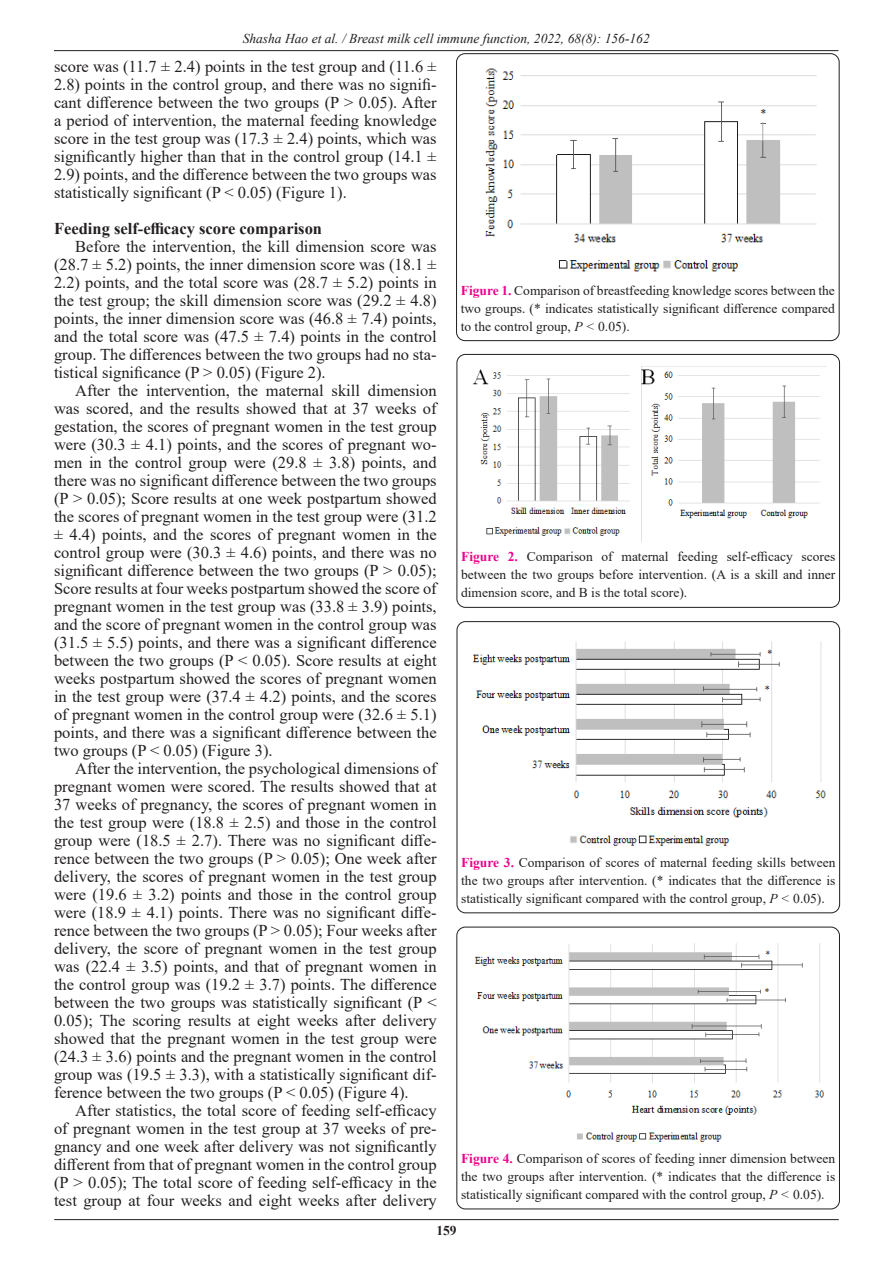
<style>
.page{position:relative;width:893px;height:1263px;background:#fff}
.page>*{position:absolute;margin:0;border:0;box-sizing:border-box;transform-origin:0 0}
.t1{font:16.5px/18px "Times New Roman";color:#231f20;text-align:justify}
.t2{font:700 16.5px "Times New Roman";color:#231f20}
.t3{font:13.5px/18px "Times New Roman";color:#231f20;text-align:justify}
.t4{font:italic 13.5px "Times New Roman";color:#231f20}
.t5{font:700 13.5px "Times New Roman";color:#231f20}
.s1{font-weight:700;color:#ed028c}
.s2{font-style:italic}
</style>
<div class="page">
<hr style="left:54px;top:50px;width:784px;height:1px;background:#231f20">
<hr style="left:54px;top:1219px;width:785px;height:1px;background:#231f20">
<div style="left:456px;top:54px;width:383px;height:287px;border:1px solid #231f20;border-radius:9px"></div>
<div style="left:457px;top:354px;width:383px;height:253px;border:1px solid #231f20;border-radius:9px"></div>
<div style="left:457px;top:622px;width:383px;height:291px;border:1px solid #231f20;border-radius:9px"></div>
<img style="left:485px;top:68px;width:332px;height:204px">
<img style="left:473px;top:367px;width:347px;height:174px">
<div style="left:457px;top:927px;width:382px;height:282px;border:1px solid #231f20;border-radius:9px"></div>
<img style="left:472px;top:641px;width:354px;height:205px">
<img style="left:474px;top:943px;width:350px;height:199px">
<p class="t4" style="left:243px;top:29px;width:409px">Shasha Hao et al. / Breast milk cell immune function, 2022, 68(8): 156-162</p>
<p class="t1" style="left:54px;top:57px;width:384px">score was (11.7 ± 2.4) points in the test group and (11.6 ± 2.8) points in the control group, and there was no signifi&shy;cant difference between the two groups (P &gt; 0.05). After a period of intervention, the maternal feeding knowledge score in the test group was (17.3 ± 2.4) points, which was significantly higher than that in the control group (14.1 ± 2.9) points, and the difference between the two groups was statistically significant (P &lt; 0.05) (Figure 1).</p>
<p class="t2" style="left:54px;top:217px;width:270px">Feeding self-efficacy score comparison</p>
<p class="t1" style="left:54px;top:237px;width:384px;text-indent:21px">Before the intervention, the kill dimension score was (28.7 ± 5.2) points, the inner dimension score was (18.1 ± 2.2) points, and the total score was (28.7 ± 5.2) points in the test group; the skill dimension score was (29.2 ± 4.8) points, the inner dimension score was (46.8 ± 7.4) points, and the total score was (47.5 ± 7.4) points in the control group. The differences between the two groups had no sta&shy;tistical significance (P &gt; 0.05) (Figure 2).</p>
<p class="t1" style="left:54px;top:381px;width:384px;text-indent:21px">After the intervention, the maternal skill dimension was scored, and the results showed that at 37 weeks of gestation, the scores of pregnant women in the test group were (30.3 ± 4.1) points, and the scores of pregnant wo&shy;men in the control group were (29.8 ± 3.8) points, and there was no significant difference between the two groups (P &gt; 0.05); Score results at one week postpartum showed the scores of pregnant women in the test group were (31.2 ± 4.4) points, and the scores of pregnant women in the control group were (30.3 ± 4.6) points, and there was no significant difference between the two groups (P &gt; 0.05); Score results at four weeks postpartum showed the score of pregnant women in the test group was (33.8 ± 3.9) points, and the score of pregnant women in the control group was (31.5 ± 5.5) points, and there was a significant difference between the two groups (P &lt; 0.05). Score results at eight weeks postpartum showed the scores of pregnant women in the test group were (37.4 ± 4.2) points, and the scores of pregnant women in the control group were (32.6 ± 5.1) points, and there was a significant difference between the two groups (P &lt; 0.05) (Figure 3).</p>
<p class="t1" style="left:54px;top:759px;width:384px;text-indent:21px">After the intervention, the psychological dimensions of pregnant women were scored. The results showed that at 37 weeks of pregnancy, the scores of pregnant women in the test group were (18.8 ± 2.5) and those in the control group were (18.5 ± 2.7). There was no significant diffe&shy;rence between the two groups (P &gt; 0.05); One week after delivery, the scores of pregnant women in the test group were (19.6 ± 3.2) points and those in the control group were (18.9 ± 4.1) points. There was no significant diffe&shy;rence between the two groups (P &gt; 0.05); Four weeks after delivery, the score of pregnant women in the test group was (22.4 ± 3.5) points, and that of pregnant women in the control group was (19.2 ± 3.7) points. The difference between the two groups was statistically significant (P &lt; 0.05); The scoring results at eight weeks after delivery showed that the pregnant women in the test group were (24.3 ± 3.6) points and the pregnant women in the control group was (19.5 ± 3.3), with a statistically significant dif&shy;ference between the two groups (P &lt; 0.05) (Figure 4).</p>
<p class="t1" style="left:54px;top:1101px;width:384px;text-indent:21px">After statistics, the total score of feeding self-efficacy of pregnant women in the test group at 37 weeks of pre&shy;gnancy and one week after delivery was not significantly different from that of pregnant women in the control group (P &gt; 0.05); The total score of feeding self-efficacy in the test group at four weeks and eight weeks after delivery</p>
<p class="t3" style="left:461px;top:281px;width:376px"><span class="s1">Figure 1.</span> Comparison of breastfeeding knowledge scores between the two groups. (* indicates statistically significant difference compared to the control group, <span class="s2">P &lt;</span> 0.05).</p>
<p class="t3" style="left:461px;top:547px;width:376px"><span class="s1">Figure 2.</span> Comparison of maternal feeding self-efficacy scores between the two groups before intervention. (A is a skill and inner dimension score, and B is the total score).</p>
<p class="t3" style="left:461px;top:853px;width:376px"><span class="s1">Figure 3.</span> Comparison of scores of maternal feeding skills between the two groups after intervention. (* indicates that the difference is statistically significant compared with the control group, <span class="s2">P &lt;</span> 0.05).</p>
<p class="t3" style="left:461px;top:1149px;width:376px"><span class="s1">Figure 4.</span> Comparison of scores of feeding inner dimension between the two groups after intervention. (* indicates that the difference is statistically significant compared with the control group, <span class="s2">P &lt;</span> 0.05).</p>
<p class="t5" style="left:436px;top:1220px;width:22px">159</p>
</div>
